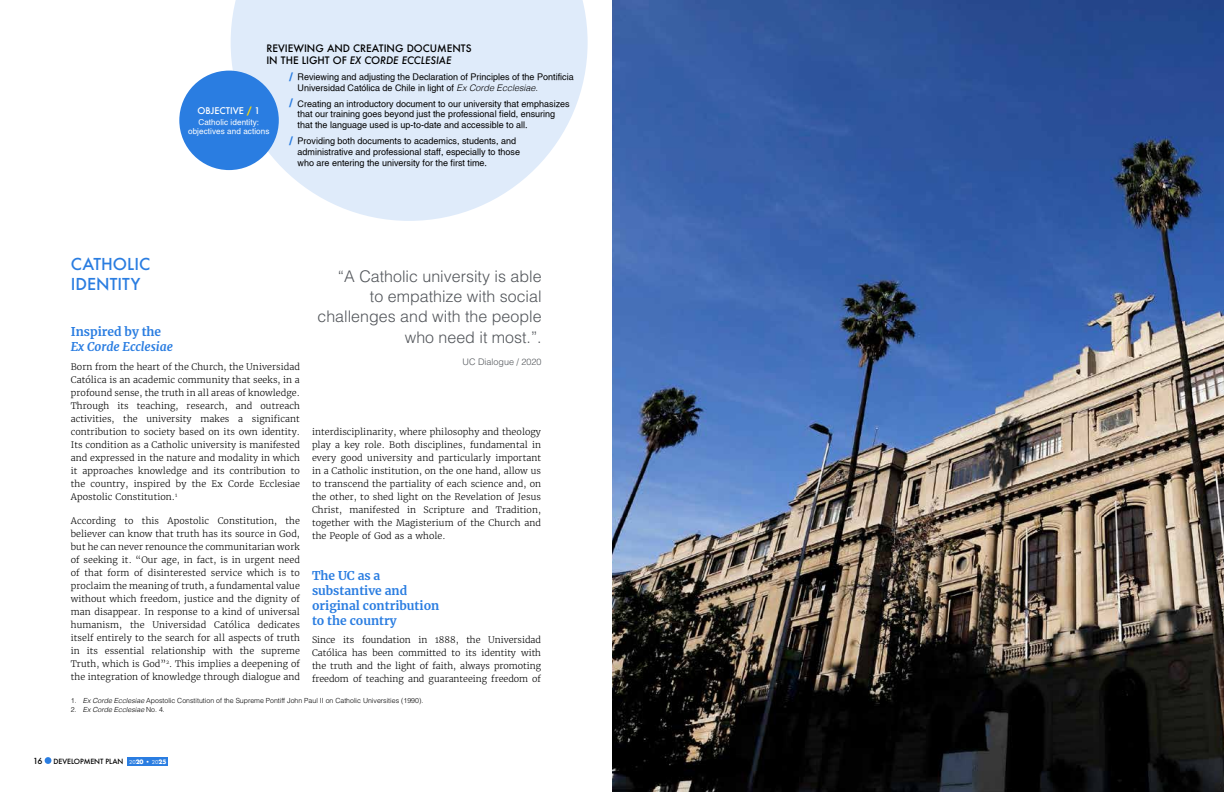
<style>
.page{position:relative;width:1224px;height:792px;background:#fff}
.page>*{position:absolute;margin:0;border:0;box-sizing:border-box;transform-origin:0 0}
.t1{font:300 16px/20.3px "Helvetica";color:#52555a;text-align:right}
.t2{font:500 16px/20px "Futura";color:#2a7de1}
.t3{font:700 12px/15px "Merriweather";color:#2a7de1}
.t4{font:italic 700 12px "Merriweather";color:#2a7de1}
.t5{font:500 10px/12px "Futura";color:#000}
.t6{font:300 9px/13px "Merriweather";letter-spacing:.005em;color:#000;text-align:justify}
.t7{font:9px/10.8px "Helvetica";color:#000}
.t8{font:300 9px "Helvetica";color:#52555a}
.t9{font:500 9px "Futura";color:#fff}
.t10{font:8.1px/9px "Helvetica";letter-spacing:.01em;color:#fff;text-align:center}
.t11{font:500 8.1px "Futura";color:#000}
.t12{font:300 7px "Helvetica";color:#000}
.t13{font:500 7px "Futura";letter-spacing:-.01em;color:#000}
.t14{font:italic 300 7px "Helvetica";color:#000}
.s1{font-style:italic}
.s2{font-weight:700;font-size:11.7px;color:#2a7de1}
.s3{font-weight:300;font-style:italic}
.s4{font-weight:700;color:#ffdb00}
.s5{font-style:normal}
.s6{font-family:"Futura T";font-weight:400;font-size:5.9px;color:#fff}
.s7{font-weight:700;font-size:5.9px;color:#fff}
</style>
<div class="page">
<div style="left:127px;top:757px;width:41px;height:8px;background:#2a7de1"></div>
<div style="left:45px;top:757px;width:6px;height:7px;background:#2a7de1;border-radius:50%"></div>
<svg style="left:231px;top:0;width:357px;height:221px;fill:#dfebfa"></svg>
<div style="left:179px;top:71px;width:100px;height:99px;background:#2a7de1;border-radius:50%"></div>
<img style="left:612px;top:0;width:612px;height:792px">
<p class="t5" style="left:266px;top:42px;width:207px">REVIEWING AND CREATING DOCUMENTS<br>IN THE LIGHT OF <span class="s1">EX CORDE ECCLESIAE</span></p>
<p class="t7" style="left:298px;top:71px;width:278px;text-indent:-8px"><span class="s2">/</span> Reviewing and adjusting the Declaration of Principles of the Pontificia<br>Universidad Católica de Chile in light of <span class="s3">Ex Corde Ecclesiae.</span></p>
<p class="t7" style="left:298px;top:98px;width:274px;text-indent:-8px"><span class="s2">/</span> Creating an introductory document to our university that emphasizes that our training goes beyond just the professional field, ensuring that the language used is up-to-date and accessible to all.</p>
<p class="t7" style="left:298px;top:136px;width:224px;text-indent:-8px"><span class="s2">/</span> Providing both documents to academics, students, and administrative and professional staff, especially to those who are entering the university for the first time.</p>
<p class="t9" style="left:197px;top:104px;width:64px">OBJECTIVE <span class="s4">/</span> 1</p>
<p class="t10" style="left:188px;top:118px;width:83px">Catholic identity: objectives and actions</p>
<h1 class="t2" style="left:71px;top:254px;width:81px">CATHOLIC<br>IDENTITY</h1>
<h2 class="t3" style="left:71px;top:324px;width:92px">Inspired by the</h2>
<h2 class="t4" style="left:71px;top:339px;width:104px">Ex Corde Ecclesiae</h2>
<p class="t6" style="left:71px;top:360px;width:231px">Born from the heart of the Church, the Universidad Católica is an academic community that seeks, in a profound sense, the truth in all areas of knowledge.<br>Through its teaching, research, and outreach activities, the university makes a significant contribution to society based on its own identity.<br>Its condition as a Catholic university is manifested and expressed in the nature and modality in which it approaches knowledge and its contribution to the country, inspired by the Ex Corde Ecclesiae Apostolic Constitution.<sup>1</sup></p>
<p class="t6" style="left:71px;top:515px;width:231px">According to this Apostolic Constitution, the believer can know that truth has its source in God, but he can never renounce the communitarian work of seeking it. “Our age, in fact, is in urgent need of that form of disinterested service which is to proclaim the meaning of truth, a fundamental value without which freedom, justice and the dignity of man disappear. In response to a kind of universal humanism, the Universidad Católica dedicates itself entirely to the search for all aspects of truth in its essential relationship with the supreme Truth, which is God”<sup>2</sup>. This implies a deepening of the integration of knowledge through dialogue and</p>
<h1 class="t1" style="left:318px;top:265px;width:226px">“A Catholic university is able<br>to empathize with social challenges and with the people who need it most.”.</h1>
<p class="t8" style="left:463px;top:356px;width:81px">UC Dialogue / 2020</p>
<p class="t6" style="left:312px;top:425px;width:231px">interdisciplinarity, where philosophy and theology play a key role. Both disciplines, fundamental in every good university and particularly important in a Catholic institution, on the one hand, allow us to transcend the partiality of each science and, on the other, to shed light on the Revelation of Jesus Christ, manifested in Scripture and Tradition, together with the Magisterium of the Church and the People of God as a whole.</p>
<h2 class="t3" style="left:312px;top:567px;width:129px">The UC as a substantive and original contribution to the country</h2>
<p class="t6" style="left:312px;top:634px;width:231px">Since its foundation in 1888, the Universidad Católica has been committed to its identity with the truth and the light of faith, always promoting freedom of teaching and guaranteeing freedom of</p>
<p class="t12" style="left:71px;top:696px;width:354px">1. <span class="s1">Ex Corde Ecclesiae</span> Apostolic Constitution of the Supreme Pontiff John Paul II on Catholic Universities (1990).</p>
<p class="t14" style="left:71px;top:704px;width:96px"><span class="s5">2.</span> Ex Corde Ecclesiae <span class="s5">No. 4.</span></p>
<p class="t11" style="left:33px;top:755px;width:11px">16</p>
<p class="t13" style="left:54px;top:757px;width:114px">DEVELOPMENT PLAN <span class="s6">20</span><span class="s7">20 •</span> <span class="s6">20</span><span class="s7">25</span></p>
</div>
